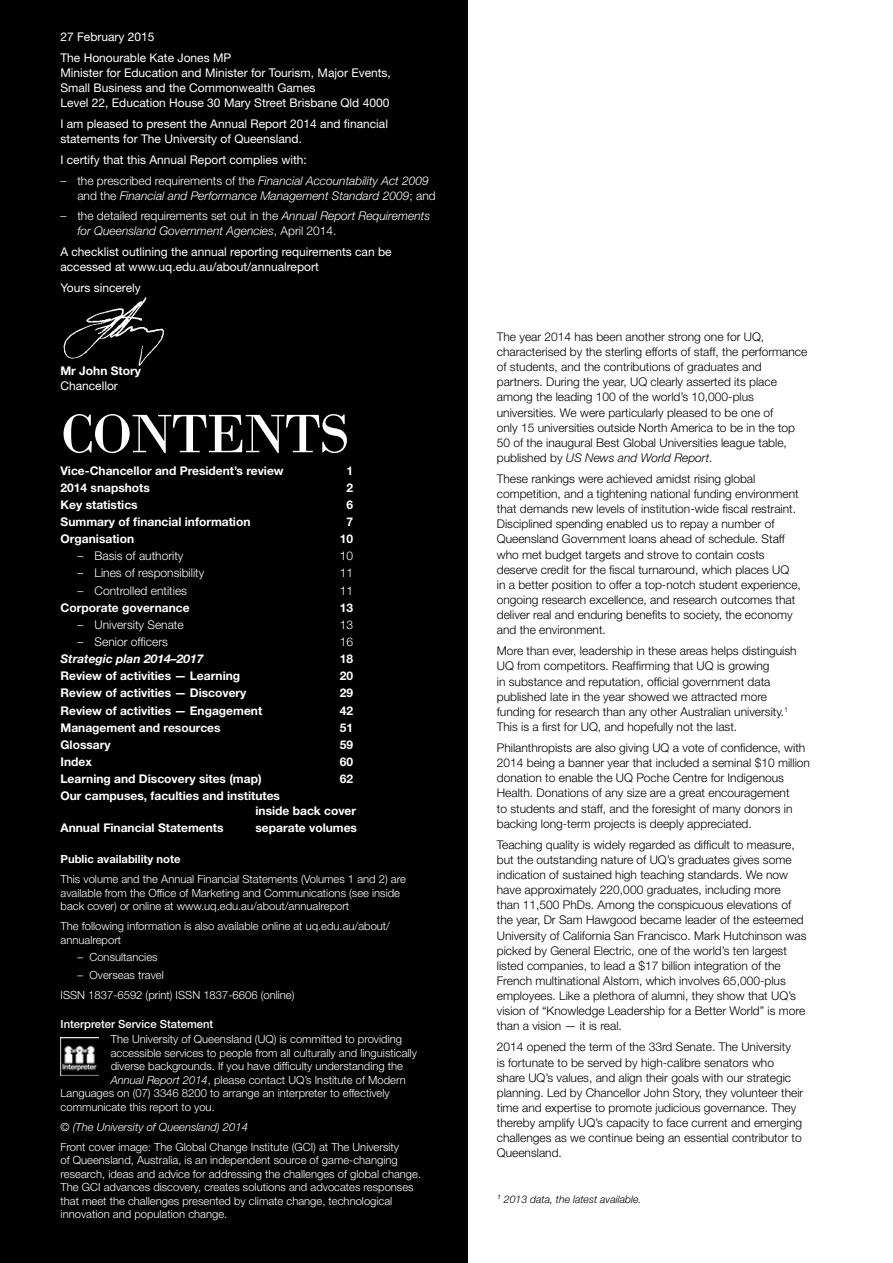
<style>
.page{position:relative;width:893px;height:1263px;background:#fff}
.page>*{position:absolute;margin:0;border:0;box-sizing:border-box;transform-origin:0 0}
.t1{font:57px "Bodoni";letter-spacing:-.04em;color:#fff}
.t2{font:300 12px/15px "Helvetica Neue";color:#000}
.t3{font:12px/15px "Helvetica Neue";color:#fff}
.t4{font:700 12px/15px "Helvetica Neue";color:#fff}
.t5{font:italic 300 12px/15px "Helvetica Neue";color:#fff}
.t6{font:300 12px "Helvetica Neue";color:#fff}
.t7{font:italic 700 12px "Helvetica Neue";color:#fff}
.t8{font:300 11.25px/13.5px "Helvetica Neue";color:#fff}
.t9{font:500 11.25px "Helvetica Neue";color:#fff}
.t10{font:700 11.25px "Helvetica Neue";color:#fff}
.t11{font:italic 300 10.5px "Helvetica Neue";color:#000}
.s1{font-style:normal}
.s2{font-style:italic}
</style>
<div class="page">
<div style="left:0;top:0;width:468px;height:1263px;background:#000"></div>
<img style="left:63px;top:297px;width:101px;height:69px">
<img style="left:61px;top:1038px;width:37px;height:37px">
<p class="t3" style="left:60px;top:26px;width:172px;line-height:20.7px">27 February 2015<br>The Honourable Kate Jones MP</p>
<p class="t3" style="left:60px;top:65px;width:332px">Minister for Education and Minister for Tourism, Major Events,<br>Small Business and the Commonwealth Games<br>Level 22, Education House 30 Mary Street Brisbane Qld 4000</p>
<p class="t3" style="left:60px;top:116px;width:329px">I am pleased to present the Annual Report 2014 and financial statements for The University of Queensland.</p>
<p class="t3" style="left:60px;top:152px;width:248px">I certify that this Annual Report complies with:</p>
<p class="t5" style="left:77px;top:173px;width:360px;text-indent:-17px"><span class="s1">– the prescribed requirements of the</span> Financial Accountability Act 2009 <span class="s1">and the</span> Financial and Performance Management Standard 2009<span class="s1">; and</span></p>
<p class="t5" style="left:77px;top:208px;width:354px;text-indent:-17px"><span class="s1">– the detailed requirements set out in the</span> Annual Report Requirements for Queensland Government Agencies<span class="s1">, April 2014.</span></p>
<p class="t3" style="left:60px;top:244px;width:333px">A checklist outlining the annual reporting requirements can be accessed at www.uq.edu.au/about/annualreport</p>
<p class="t3" style="left:60px;top:280px;width:82px">Yours sincerely</p>
<p class="t4" style="left:60px;top:363px;width:82px">Mr John Story</p>
<p class="t3" style="left:60px;top:378px;width:59px">Chancellor</p>
<h1 class="t1" style="left:61px;top:401px;width:291px">CONTENTS</h1>
<p class="t4" style="left:61px;top:463px;width:225px">Vice-Chancellor and President’s review</p>
<p class="t4" style="left:346px;top:463px;width:8px">1</p>
<p class="t4" style="left:61px;top:480px;width:91px">2014 snapshots</p>
<p class="t4" style="left:346px;top:480px;width:8px">2</p>
<p class="t4" style="left:61px;top:497px;width:79px">Key statistics</p>
<p class="t4" style="left:346px;top:497px;width:8px">6</p>
<p class="t4" style="left:61px;top:514px;width:191px">Summary of financial information</p>
<p class="t4" style="left:346px;top:514px;width:8px">7</p>
<p class="t4" style="left:61px;top:531px;width:75px">Organisation</p>
<p class="t4" style="left:340px;top:531px;width:15px">10</p>
<p class="t6" style="left:78px;top:549px;width:107px">– Basis of authority</p>
<p class="t6" style="left:340px;top:549px;width:15px">10</p>
<p class="t6" style="left:78px;top:566px;width:128px">– Lines of responsibility</p>
<p class="t6" style="left:340px;top:566px;width:15px">11</p>
<p class="t6" style="left:78px;top:583px;width:111px">– Controlled entities</p>
<p class="t6" style="left:340px;top:583px;width:15px">11</p>
<p class="t4" style="left:61px;top:600px;width:131px">Corporate governance</p>
<p class="t4" style="left:340px;top:600px;width:15px">13</p>
<p class="t6" style="left:78px;top:617px;width:108px">– University Senate</p>
<p class="t6" style="left:340px;top:617px;width:15px">13</p>
<p class="t6" style="left:78px;top:634px;width:92px">– Senior officers</p>
<p class="t6" style="left:340px;top:634px;width:15px">16</p>
<p class="t7" style="left:61px;top:651px;width:144px">Strategic plan 2014–2017</p>
<p class="t4" style="left:340px;top:651px;width:15px">18</p>
<p class="t4" style="left:61px;top:668px;width:181px">Review of activities — Learning</p>
<p class="t4" style="left:340px;top:668px;width:15px">20</p>
<p class="t4" style="left:61px;top:685px;width:187px">Review of activities — Discovery</p>
<p class="t4" style="left:340px;top:685px;width:15px">29</p>
<p class="t4" style="left:61px;top:702px;width:203px">Review of activities — Engagement</p>
<p class="t4" style="left:340px;top:702px;width:15px">42</p>
<p class="t4" style="left:61px;top:719px;width:162px">Management and resources</p>
<p class="t4" style="left:340px;top:719px;width:15px">51</p>
<p class="t4" style="left:61px;top:737px;width:52px">Glossary</p>
<p class="t4" style="left:340px;top:737px;width:15px">59</p>
<p class="t4" style="left:61px;top:754px;width:33px">Index</p>
<p class="t4" style="left:340px;top:754px;width:15px">60</p>
<p class="t4" style="left:61px;top:771px;width:203px">Learning and Discovery sites (map)</p>
<p class="t4" style="left:340px;top:771px;width:15px">62</p>
<p class="t4" style="left:256px;top:788px;width:102px;text-indent:-195px">Our campuses, faculties and institutes<br>inside back cover</p>
<p class="t4" style="left:61px;top:820px;width:165px">Annual Financial Statements</p>
<p class="t4" style="left:256px;top:820px;width:103px">separate volumes</p>
<p class="t10" style="left:61px;top:852px;width:121px">Public availability note</p>
<p class="t8" style="left:61px;top:872px;width:347px">This volume and the Annual Financial Statements (Volumes 1 and 2) are available from the Office of Marketing and Communications (see inside back cover) or online at www.uq.edu.au/about/annualreport</p>
<p class="t8" style="left:61px;top:919px;width:331px">The following information is also available online at uq.edu.au/about/ annualreport</p>
<p class="t8" style="left:78px;top:950px;width:82px">– Consultancies</p>
<p class="t8" style="left:61px;top:965px;width:235px;line-height:20px;text-indent:17px">– Overseas travel<br>ISSN 1837-6592 (print) ISSN 1837-6606 (online)</p>
<p class="t9" style="left:61px;top:1017px;width:154px">Interpreter Service Statement</p>
<p class="t8" style="left:111px;top:1032px;width:293px">The University of Queensland (UQ) is committed to providing</p>
<p class="t8" style="left:111px;top:1046px;width:308px">accessible services to people from all culturally and linguistically</p>
<p class="t8" style="left:111px;top:1059px;width:294px">diverse backgrounds. If you have difficulty understanding the</p>
<p class="t8" style="left:111px;top:1073px;width:297px"><span class="s2">Annual Report 2014</span>, please contact UQ’s Institute of Modern</p>
<p class="t8" style="left:61px;top:1086px;width:331px">Languages on (07) 3346 8200 to arrange an interpreter to effectively</p>
<p class="t8" style="left:61px;top:1100px;width:156px">communicate this report to you.</p>
<p class="t8" style="left:61px;top:1116px;width:340px;line-height:20px">© <span class="s2">(The University of Queensland) 2014<br></span>Front cover image: The Global Change Institute (GCI) at The University</p>
<p class="t8" style="left:61px;top:1153px;width:362px">of Queensland, Australia, is an independent source of game-changing research, ideas and advice for addressing the challenges of global change.<br>The GCI advances discovery, creates solutions and advocates responses that meet the challenges presented by climate change, technological innovation and population change.</p>
<p class="t2" style="left:497px;top:329px;width:312px">The year 2014 has been another strong one for UQ, characterised by the sterling efforts of staff, the performance of students, and the contributions of graduates and partners. During the year, UQ clearly asserted its place among the leading 100 of the world’s 10,000-plus universities. We were particularly pleased to be one of<br>only 15 universities outside North America to be in the top 50 of the inaugural Best Global Universities league table, published by <span class="s2">US News and World Report</span>.</p>
<p class="t2" style="left:497px;top:471px;width:306px">These rankings were achieved amidst rising global competition, and a tightening national funding environment that demands new levels of institution-wide fiscal restraint.<br>Disciplined spending enabled us to repay a number of Queensland Government loans ahead of schedule. Staff who met budget targets and strove to contain costs deserve credit for the fiscal turnaround, which places UQ in a better position to offer a top-notch student experience, ongoing research excellence, and research outcomes that deliver real and enduring benefits to society, the economy and the environment.</p>
<p class="t2" style="left:497px;top:643px;width:301px">More than ever, leadership in these areas helps distinguish UQ from competitors. Reaffirming that UQ is growing<br>in substance and reputation, official government data published late in the year showed we attracted more funding for research than any other Australian university.<sup>1<br></sup>This is a first for UQ, and hopefully not the last.</p>
<p class="t2" style="left:497px;top:740px;width:315px">Philanthropists are also giving UQ a vote of confidence, with 2014 being a banner year that included a seminal $10 million donation to enable the UQ Poche Centre for Indigenous Health. Donations of any size are a great encouragement<br>to students and staff, and the foresight of many donors in backing long-term projects is deeply appreciated.</p>
<p class="t2" style="left:497px;top:837px;width:311px">Teaching quality is widely regarded as difficult to measure, but the outstanding nature of UQ’s graduates gives some indication of sustained high teaching standards. We now have approximately 220,000 graduates, including more<br>than 11,500 PhDs. Among the conspicuous elevations of the year, Dr Sam Hawgood became leader of the esteemed University of California San Francisco. Mark Hutchinson was picked by General Electric, one of the world’s ten largest listed companies, to lead a $17 billion integration of the French multinational Alstom, which involves 65,000-plus employees. Like a plethora of alumni, they show that UQ’s vision of “Knowledge Leadership for a Better World” is more than a vision — it is real.</p>
<p class="t2" style="left:497px;top:1039px;width:308px">2014 opened the term of the 33rd Senate. The University<br>is fortunate to be served by high-calibre senators who share UQ’s values, and align their goals with our strategic planning. Led by Chancellor John Story, they volunteer their time and expertise to promote judicious governance. They thereby amplify UQ’s capacity to face current and emerging challenges as we continue being an essential contributor to Queensland.</p>
<p class="t11" style="left:497px;top:1192px;width:146px"><sup>1</sup> 2013 data, the latest available.</p>
</div>
